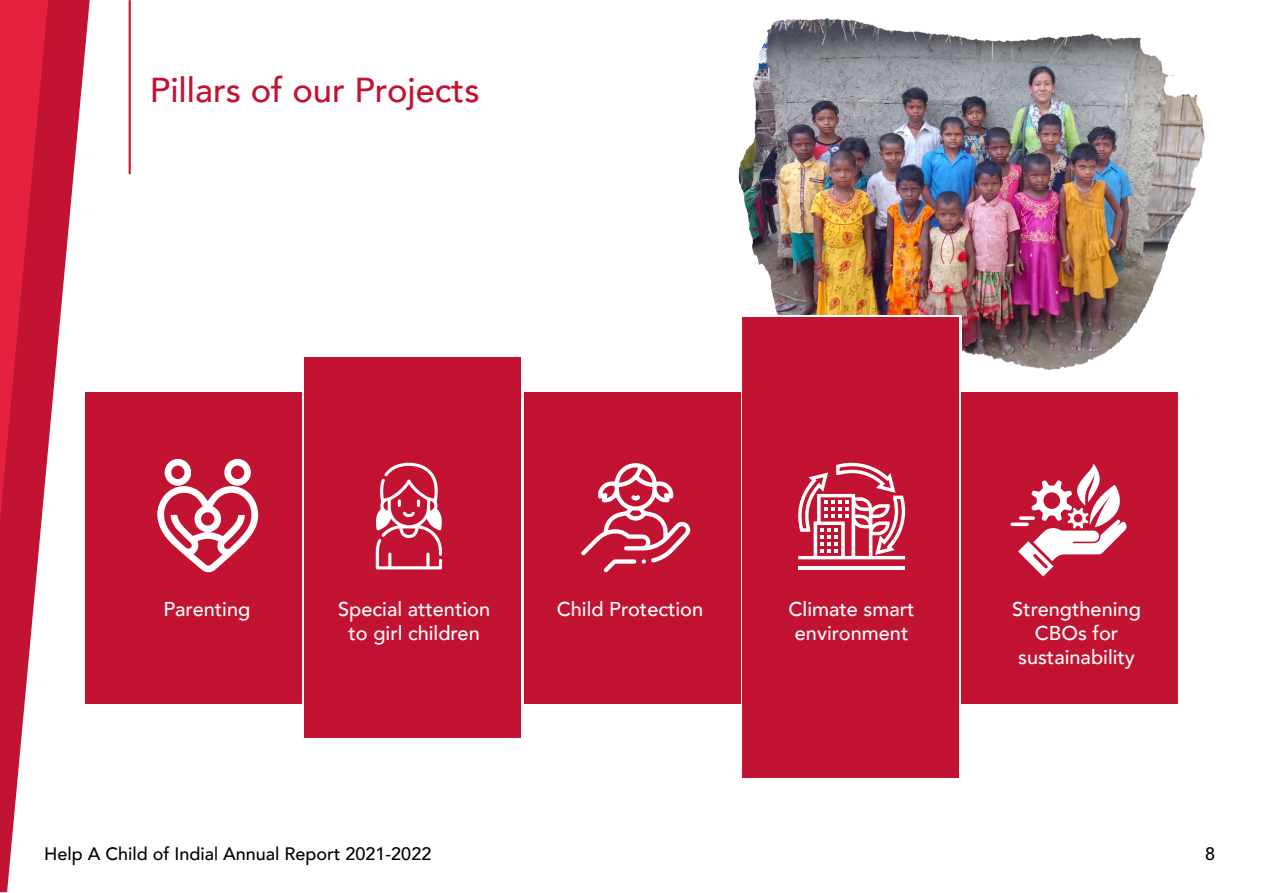
<style>
.page{position:relative;width:1263px;height:893px;background:#fff}
.page>*{position:absolute;margin:0;border:0;box-sizing:border-box;transform-origin:0 0}
.t1{font:500 34.5px "Avenir";color:#c21432}
.t2{font:500 19.95px/24px "Avenir";color:#fff;text-align:center}
.t3{font:500 18px "Avenir";color:#000}
</style>
<div class="page">
<svg style="left:129px;top:0;width:2px;height:174px"></svg>
<svg style="left:0;top:0;width:90px;height:892px"></svg>
<svg style="left:0;top:0;width:48px;height:521px;background:#d41b39"></svg>
<img style="left:738px;top:18px;width:466px;height:352px">
<svg style="left:740px;top:315px;width:222px;height:146px"></svg>
<div style="left:85px;top:392px;width:216px;height:311px;background:#c21432"></div>
<div style="left:524px;top:392px;width:216px;height:311px;background:#c21432"></div>
<div style="left:743px;top:318px;width:216px;height:460px;background:#c21432"></div>
<div style="left:962px;top:392px;width:216px;height:311px;background:#c21432"></div>
<div style="left:305px;top:357px;width:216px;height:381px;background:#c21432"></div>
<svg style="left:581px;top:463px;width:109px;height:109px"></svg>
<svg style="left:157px;top:459px;width:102px;height:114px"></svg>
<svg style="left:376px;top:463px;width:66px;height:106px"></svg>
<hr style="left:798px;top:566px;width:107px;height:4px;background:#fff">
<svg style="left:798px;top:462px;width:108px;height:97px"></svg>
<svg style="left:1010px;top:464px;width:117px;height:112px"></svg>
<h1 class="t1" style="left:150px;top:60px;width:331px">Pillars of our Projects</h1>
<p class="t2" style="left:163px;top:596px;width:88px">Parenting</p>
<p class="t2" style="left:338px;top:596px;width:154px">Special attention to girl children</p>
<p class="t2" style="left:557px;top:596px;width:148px">Child Protection</p>
<p class="t2" style="left:788px;top:596px;width:128px">Climate smart environment</p>
<p class="t2" style="left:1012px;top:596px;width:130px">Strengthening<br>CBOs for sustainability</p>
<p class="t3" style="left:44px;top:838px;width:389px">Help A Child of India| Annual Report 2021-2022</p>
<p class="t3" style="left:1205px;top:838px;width:12px">8</p>
</div>
